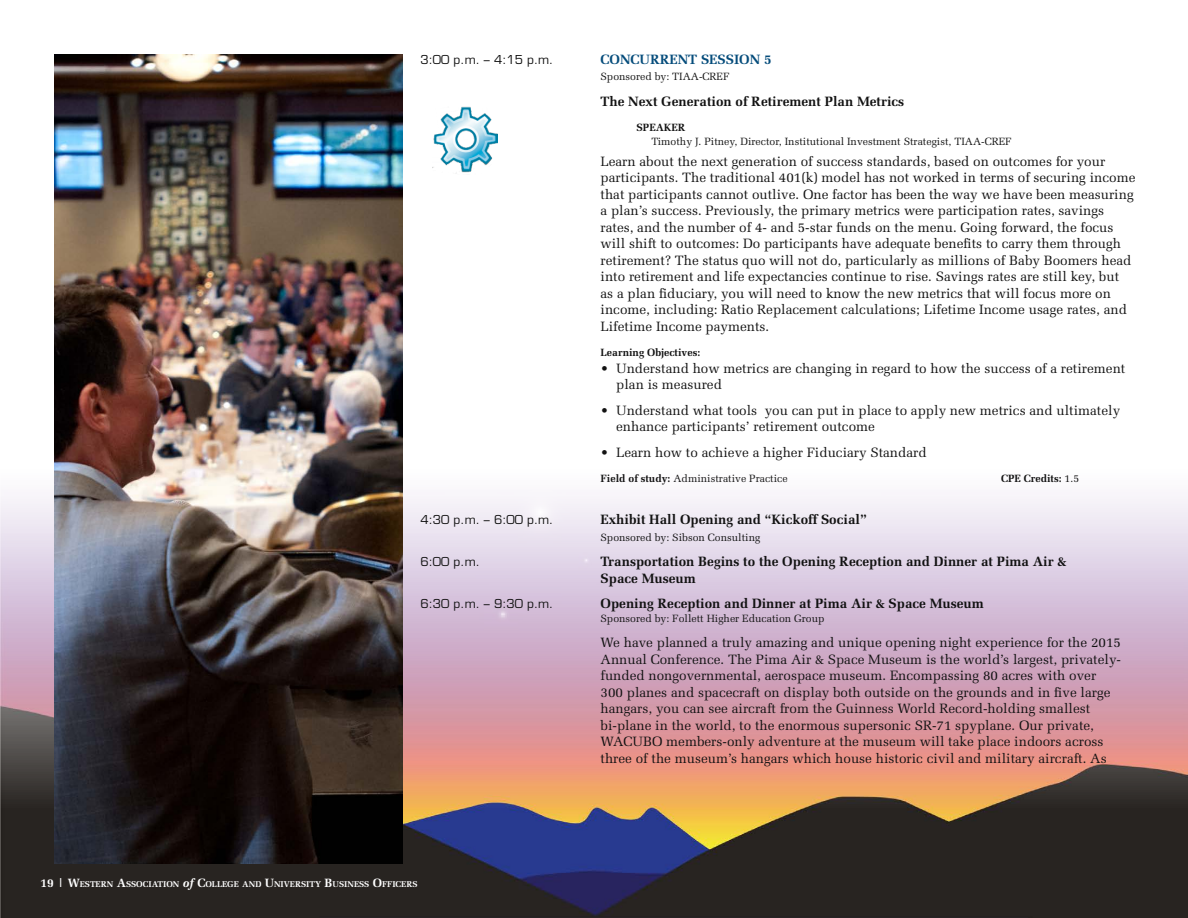
<style>
.page{position:relative;width:1188px;height:918px;background:#fff}
.page>*{position:absolute;margin:0;border:0;box-sizing:border-box;transform-origin:0 0}
.t1{font:13.5px/16.5px "Melior";color:#121212}
.t2{font:700 13.5px/16.5px "Melior";color:#121212}
.t3{font:700 13.5px "Melior";color:#054c7b}
.t4{font:12px "Eurostile";color:#121212}
.t5{font:10.5px "Melior";color:#121212}
.t6{font:700 10.5px "Melior";color:#121212}
.t7{font:700 8.4px "Melior";color:#fff}
.s1{font-weight:700}
.s2{font-weight:400}
.s3{font-size:12px}
.s4{font-style:italic;font-size:12px}
</style>
<div class="page">
<img style="left:0;top:469px;width:1188px;height:449px">
<img style="left:432px;top:106px;width:66px;height:68px">
<img style="left:54px;top:54px;width:348px;height:810px">
<p class="t4" style="left:421px;top:52px;width:134px">3:00 p.m. – 4:15 p.m.</p>
<p class="t3" style="left:601px;top:51px;width:173px">CONCURRENT SESSION 5</p>
<p class="t5" style="left:601px;top:70px;width:130px">Sponsored by: TIAA-CREF</p>
<p class="t2" style="left:601px;top:93px;width:305px">The Next Generation of Retirement Plan Metrics</p>
<p class="t6" style="left:637px;top:121px;width:50px">SPEAKER</p>
<p class="t5" style="left:652px;top:135px;width:362px">Timothy J. Pitney, Director, Institutional Investment Strategist, TIAA-CREF</p>
<p class="t1" style="left:601px;top:153px;width:537px">Learn about the next generation of success standards, based on outcomes for your participants. The traditional 401(k) model has not worked in terms of securing income that participants cannot outlive. One factor has been the way we have been measuring a plan’s success. Previously, the primary metrics were participation rates, savings rates, and the number of 4- and 5-star funds on the menu. Going forward, the focus will shift to outcomes: Do participants have adequate benefits to carry them through retirement? The status quo will not do, particularly as millions of Baby Boomers head into retirement and life expectancies continue to rise. Savings rates are still key, but<br>as a plan fiduciary, you will need to know the new metrics that will focus more on income, including: Ratio Replacement calculations; Lifetime Income usage rates, and Lifetime Income payments.</p>
<p class="t6" style="left:601px;top:346px;width:101px">Learning Objectives:</p>
<p class="t1" style="left:616px;top:360px;width:511px;text-indent:-16px">• Understand how metrics are changing in regard to how the success of a retirement plan is measured</p>
<p class="t1" style="left:616px;top:402px;width:505px;text-indent:-16px">• Understand what tools you can put in place to apply new metrics and ultimately enhance participants’ retirement outcome</p>
<p class="t1" style="left:601px;top:444px;width:328px">• Learn how to achieve a higher Fiduciary Standard</p>
<p class="t5" style="left:601px;top:472px;width:189px"><span class="s1">Field of study:</span> Administrative Practice</p>
<p class="t6" style="left:1001px;top:472px;width:80px">CPE Credits: <span class="s2">1.5</span></p>
<p class="t4" style="left:421px;top:513px;width:134px">4:30 p.m. – 6:00 p.m.</p>
<p class="t2" style="left:601px;top:511px;width:268px">Exhibit Hall Opening and “Kickoff Social”</p>
<p class="t5" style="left:601px;top:531px;width:161px">Sponsored by: Sibson Consulting</p>
<p class="t4" style="left:421px;top:555px;width:61px">6:00 p.m.</p>
<p class="t2" style="left:601px;top:553px;width:467px">Transportation Begins to the Opening Reception and Dinner at Pima Air &amp;<br>Space Museum</p>
<p class="t4" style="left:421px;top:597px;width:134px">6:30 p.m. – 9:30 p.m.</p>
<p class="t2" style="left:601px;top:595px;width:385px">Opening Reception and Dinner at Pima Air &amp; Space Museum</p>
<p class="t5" style="left:601px;top:612px;width:226px">Sponsored by: Follett Higher Education Group</p>
<p class="t1" style="left:601px;top:634px;width:522px">We have planned a truly amazing and unique opening night experience for the 2015<br>Annual Conference. The Pima Air &amp; Space Museum is the world’s largest, privately&shy;funded nongovernmental, aerospace museum. Encompassing 80 acres with over 300 planes and spacecraft on display both outside on the grounds and in five large hangars, you can see aircraft from the Guinness World Record-holding smallest bi-plane in the world, to the enormous supersonic SR-71 spyplane. Our private, WACUBO members-only adventure at the museum will take place indoors across three of the museum’s hangars which house historic civil and military aircraft. As</p>
<p class="t7" style="left:40px;top:879px;width:379px"><span class="s3">19 | W</span>ESTERN <span class="s3">A</span>SSOCIATION <span class="s4">of</span> <span class="s3">C</span>OLLEGE AND <span class="s3">U</span>NIVERSITY <span class="s3">B</span>USINESS <span class="s3">O</span>FFICERS</p>
</div>
